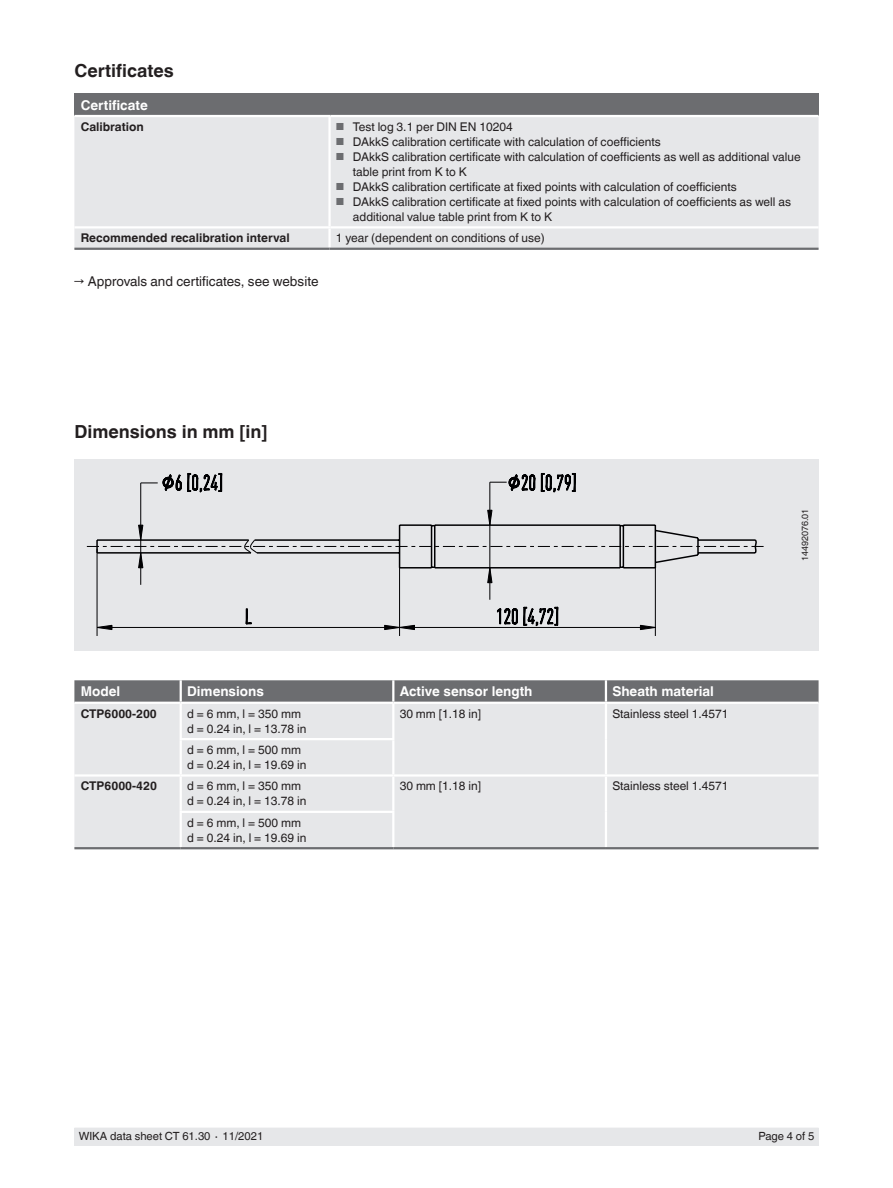
<style>
.page{position:relative;width:893px;height:1188px;background:#fff}
.page>*{position:absolute;margin:0;border:0;box-sizing:border-box;transform-origin:0 0}
.t1{font:700 18px "Helvetica World";color:#231f20}
.t2{font:700 13.5px "Helvetica World";color:#fff}
.t3{font:13.5px "Helvetica World";color:#231f20}
.t4{font:12px/15px "Helvetica World";color:#231f20}
.t5{font:700 12px "Helvetica World";color:#231f20}
.t6{font:11.25px "Helvetica World";color:#231f20}
.t7{font:9px "Helvetica World";color:#231f20}
.s1{font-size:10.2px;color:#6c6d70}
</style>
<div class="page">
<div style="left:74px;top:1128px;width:745px;height:17px;background:#e6e7e9"></div>
<div style="left:74px;top:459px;width:745px;height:192px;background:#e6e7e9"></div>
<svg style="left:508px;top:473px;width:68px;height:9px"></svg>
<svg style="left:162px;top:473px;width:60px;height:9px"></svg>
<svg style="left:96px;top:482px;width:560px;height:154px"></svg>
<svg style="left:87px;top:510px;width:677px;height:73px"></svg>
<svg style="left:74px;top:680px;width:745px;height:22px;background:#707174"></svg>
<div style="left:74px;top:704px;width:745px;height:143px;background:#e6e7e9"></div>
<hr style="left:180px;top:680px;width:2px;height:22px;background:#fff">
<hr style="left:392px;top:680px;width:2px;height:22px;background:#fff">
<hr style="left:605px;top:680px;width:2px;height:22px;background:#fff">
<hr style="left:180px;top:704px;width:2px;height:34px;background:#fff">
<hr style="left:392px;top:704px;width:2px;height:34px;background:#fff">
<hr style="left:605px;top:704px;width:2px;height:35px;background:#fff">
<hr style="left:392px;top:740px;width:2px;height:34px;background:#fff">
<hr style="left:605px;top:739px;width:2px;height:35px;background:#fff">
<hr style="left:180px;top:738px;width:214px;height:2px;background:#fff">
<hr style="left:180px;top:740px;width:2px;height:34px;background:#fff">
<hr style="left:74px;top:774px;width:107px;height:3px;background:#fff">
<hr style="left:181px;top:774px;width:212px;height:3px;background:#fff">
<hr style="left:180px;top:777px;width:2px;height:34px;background:#fff">
<hr style="left:393px;top:774px;width:213px;height:3px;background:#fff">
<hr style="left:392px;top:777px;width:2px;height:34px;background:#fff">
<hr style="left:606px;top:774px;width:213px;height:3px;background:#fff">
<hr style="left:605px;top:777px;width:2px;height:35px;background:#fff">
<hr style="left:392px;top:813px;width:2px;height:34px;background:#fff">
<hr style="left:605px;top:812px;width:2px;height:35px;background:#fff">
<hr style="left:180px;top:811px;width:214px;height:2px;background:#fff">
<hr style="left:180px;top:813px;width:2px;height:34px;background:#fff">
<hr style="left:74px;top:847px;width:107px;height:2px;background:#6c6d70">
<hr style="left:393px;top:847px;width:213px;height:2px;background:#6c6d70">
<hr style="left:606px;top:847px;width:213px;height:2px;background:#6c6d70">
<hr style="left:181px;top:847px;width:212px;height:2px;background:#6c6d70">
<div style="left:74px;top:94px;width:745px;height:22px;background:#6c6d70"></div>
<div style="left:74px;top:117px;width:745px;height:131px;background:#e6e7e9"></div>
<hr style="left:74px;top:115px;width:257px;height:2px;background:#fff">
<hr style="left:328px;top:117px;width:3px;height:109px;background:#fff">
<hr style="left:74px;top:226px;width:257px;height:3px;background:#fff">
<hr style="left:328px;top:229px;width:3px;height:19px;background:#fff">
<hr style="left:331px;top:115px;width:488px;height:2px;background:#fff">
<hr style="left:331px;top:226px;width:488px;height:3px;background:#fff">
<hr style="left:74px;top:248px;width:256px;height:2px;background:#6c6d70">
<hr style="left:330px;top:248px;width:489px;height:2px;background:#6c6d70">
<h1 class="t1" style="left:74px;top:60px;width:101px">Certificates</h1>
<p class="t2" style="left:81px;top:97px;width:69px">Certificate</p>
<p class="t5" style="left:81px;top:120px;width:65px">Calibration</p>
<p class="t4" style="left:336px;top:119px;width:178px"><span class="s1">■</span> Test log 3.1 per DIN EN 10204</p>
<p class="t4" style="left:336px;top:134px;width:326px"><span class="s1">■</span> DAkkS calibration certificate with calculation of coefficients</p>
<p class="t4" style="left:353px;top:149px;width:449px;text-indent:-17px"><span class="s1">■</span> DAkkS calibration certificate with calculation of coefficients as well as additional value table print from K to K</p>
<p class="t4" style="left:336px;top:179px;width:402px"><span class="s1">■</span> DAkkS calibration certificate at fixed points with calculation of coefficients</p>
<p class="t4" style="left:353px;top:194px;width:440px;text-indent:-17px"><span class="s1">■</span> DAkkS calibration certificate at fixed points with calculation of coefficients as well as additional value table print from K to K</p>
<p class="t5" style="left:81px;top:231px;width:210px">Recommended recalibration interval</p>
<p class="t4" style="left:336px;top:231px;width:210px">1 year (dependent on conditions of use)</p>
<p class="t3" style="left:74px;top:273px;width:246px">→ Approvals and certificates, see website</p>
<h1 class="t1" style="left:74px;top:421px;width:194px">Dimensions in mm [in]</h1>
<p class="t2" style="left:81px;top:684px;width:41px">Model</p>
<p class="t2" style="left:187px;top:684px;width:78px">Dimensions</p>
<p class="t2" style="left:400px;top:684px;width:134px">Active sensor length</p>
<p class="t2" style="left:612px;top:684px;width:103px">Sheath material</p>
<p class="t5" style="left:81px;top:707px;width:78px">CTP6000-200</p>
<p class="t4" style="left:187px;top:706px;width:121px">d = 6 mm, l = 350 mm d = 0.24 in, l = 13.78 in</p>
<p class="t4" style="left:400px;top:706px;width:83px">30 mm [1.18 in]</p>
<p class="t4" style="left:612px;top:706px;width:118px">Stainless steel 1.4571</p>
<p class="t4" style="left:187px;top:742px;width:121px">d = 6 mm, l = 500 mm d = 0.24 in, l = 19.69 in</p>
<p class="t5" style="left:81px;top:779px;width:78px">CTP6000-420</p>
<p class="t4" style="left:187px;top:779px;width:121px">d = 6 mm, l = 350 mm d = 0.24 in, l = 13.78 in</p>
<p class="t4" style="left:400px;top:779px;width:83px">30 mm [1.18 in]</p>
<p class="t4" style="left:612px;top:779px;width:118px">Stainless steel 1.4571</p>
<p class="t4" style="left:187px;top:815px;width:121px">d = 6 mm, l = 500 mm d = 0.24 in, l = 19.69 in</p>
<p class="t7" style="left:800px;top:561px;width:54px;rotate:-90deg">14492076.01</p>
<p class="t6" style="left:79px;top:1130px;width:186px">WIKA data sheet CT 61.30 ∙ 11/2021</p>
<p class="t6" style="left:759px;top:1130px;width:57px">Page 4 of 5</p>
</div>
